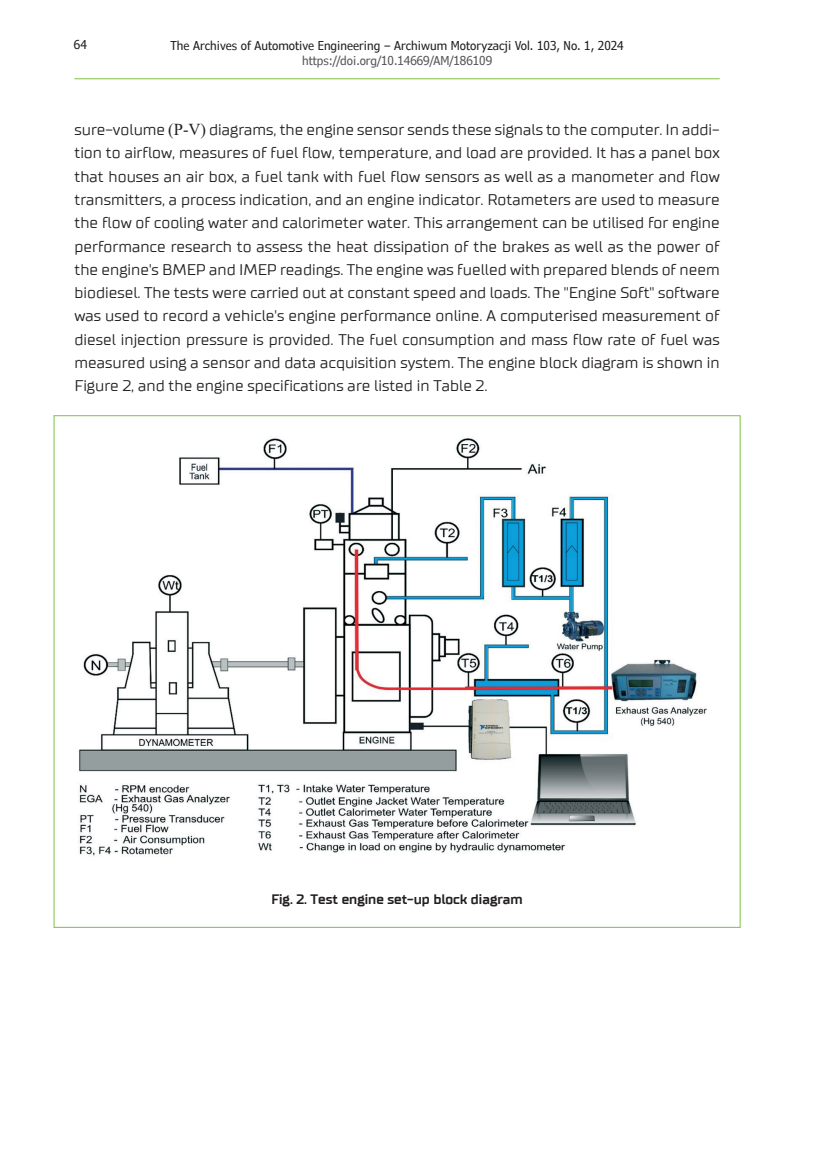
<style>
.page{position:relative;width:819px;height:1161px;background:#fff}
.page>*{position:absolute;margin:0;border:0;box-sizing:border-box;transform-origin:0 0}
.t1{font:15.75px/23.3px "TT Supermolot";color:#231f20;text-align:justify}
.t2{font:700 14px "TT Supermolot";color:#231f20}
.t3{font:condensed 12.25px "Verdana Pro";color:#231f20}
.t4{font:condensed 12.25px "Verdana Pro";color:#57585a}
.s1{font-family:"Times New Roman";font-size:16.62px}
</style>
<div class="page">
<hr style="left:74px;top:78px;width:645px;height:1px;background:#7fc241">
<img style="left:79px;top:438px;width:628px;height:418px">
<p class="t3" style="left:74px;top:37px;width:14px">64</p>
<p class="t3" style="left:170px;top:37px;width:454px">The Archives of Automotive Engineering – Archiwum Motoryzacji Vol. 103, No. 1, 2024</p>
<p class="t4" style="left:302px;top:53px;width:191px">https://doi.org/10.14669/AM/186109</p>
<p class="t1" style="left:74px;top:118px;width:646px">sure-volume <span class="s1">(P-V)</span> diagrams, the engine sensor sends these signals to the computer. In addi&shy;tion to airflow, measures of fuel flow, temperature, and load are provided. It has a panel box that houses an air box, a fuel tank with fuel flow sensors as well as a manometer and flow transmitters, a process indication, and an engine indicator. Rotameters are used to measure the flow of cooling water and calorimeter water. This arrangement can be utilised for engine performance research to assess the heat dissipation of the brakes as well as the power of the engine's BMEP and IMEP readings. The engine was fuelled with prepared blends of neem biodiesel. The tests were carried out at constant speed and loads. The "Engine Soft" software was used to record a vehicle's engine performance online. A computerised measurement of diesel injection pressure is provided. The fuel consumption and mass flow rate of fuel was measured using a sensor and data acquisition system. The engine block diagram is shown in Figure 2, and the engine specifications are listed in Table 2.</p>
<p class="t2" style="left:271px;top:891px;width:253px">Fig. 2. Test engine set-up block diagram</p>
</div>
